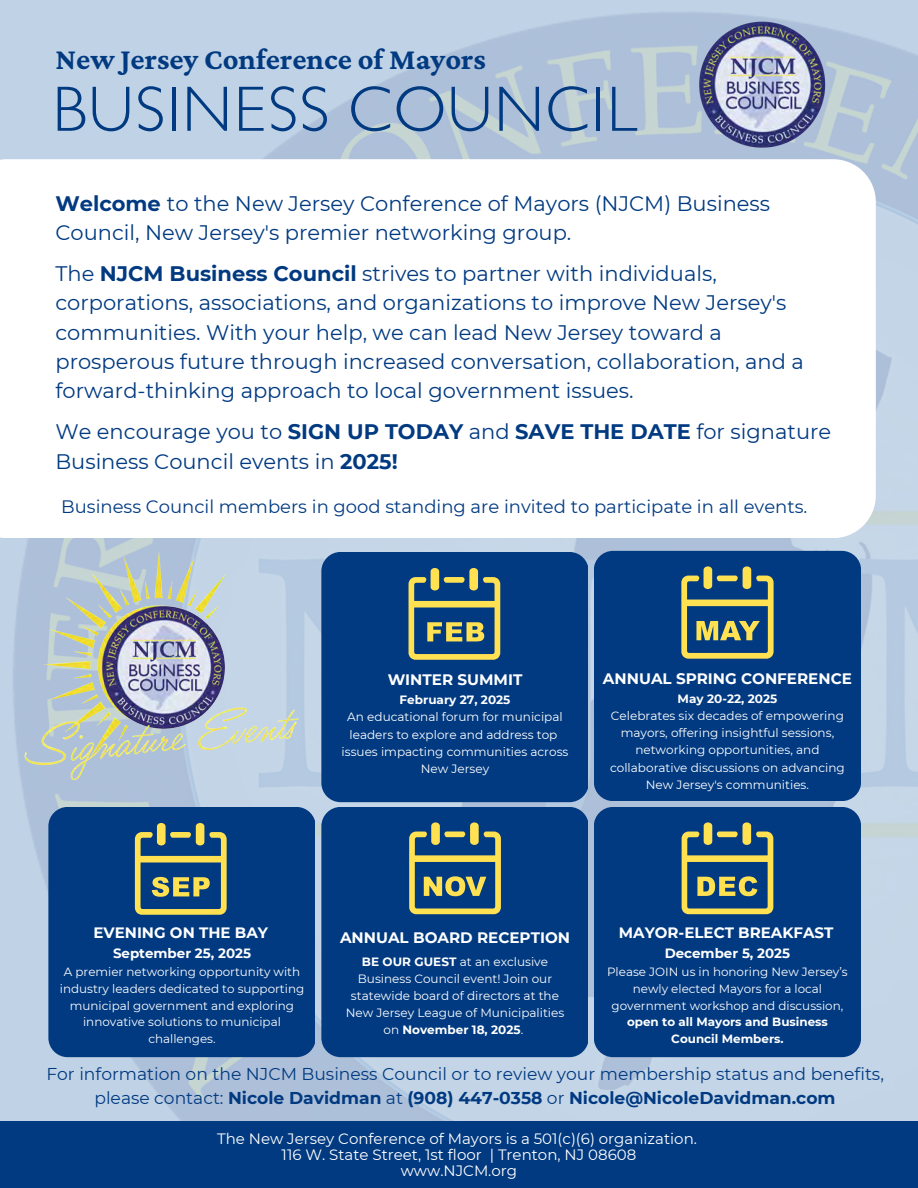
<style>
.page{position:relative;width:918px;height:1188px;background:#fff}
.page>*{position:absolute;margin:0;border:0;box-sizing:border-box;transform-origin:0 0}
.t1{font:300 64.5px "Gill Sans MT Std";letter-spacing:.025em;color:#013a81}
.t2{font:700 30.45px "Crimson Pro";color:#013a81}
.t3{font:21px/29.2px "Montserrat";color:#013a81}
.t4{font:18px "Montserrat";color:#013a81}
.t5{font:17.1px/23.7px "Montserrat";color:#013a81;text-align:center}
.t6{font:700 15.15px "Montserrat";color:#fff}
.t7{font:15px/15.8px "Montserrat";color:#fff;text-align:center}
.t8{font:700 15px "Montserrat";color:#fff}
.t9{font:700 13.35px "Montserrat";color:#fff}
.t10{font:12px/17.1px "Montserrat";color:#fff;text-align:center}
.t11{font:700 12px "Montserrat";color:#fff}
.t12{font:11.85px/17px "Montserrat";color:#fff;text-align:center}
.s1{font-weight:700}
</style>
<div class="page">
<img style="left:0;top:0;width:918px;height:1121px">
<div style="left:0;top:1121px;width:918px;height:67px;background:#013a81"></div>
<svg style="left:0;top:159px;width:876px;height:379px"></svg>
<img style="left:695px;top:18px;width:135px;height:135px">
<div style="left:594px;top:807px;width:267px;height:250px;background:#013a81;border-radius:19px"></div>
<div style="left:321px;top:807px;width:267px;height:250px;background:#013a81;border-radius:19px"></div>
<svg style="left:409px;top:822px;width:92px;height:92px"></svg>
<svg style="left:682px;top:822px;width:91px;height:92px"></svg>
<img style="left:14px;top:521px;width:290px;height:290px">
<div style="left:594px;top:551px;width:267px;height:250px;background:#013a81;border-radius:19px"></div>
<svg style="left:681px;top:566px;width:93px;height:93px"></svg>
<div style="left:48px;top:807px;width:267px;height:250px;background:#013a81;border-radius:19px"></div>
<svg style="left:135px;top:823px;width:92px;height:92px"></svg>
<div style="left:321px;top:552px;width:267px;height:250px;background:#013a81;border-radius:19px"></div>
<svg style="left:409px;top:568px;width:91px;height:92px"></svg>
<p class="t2" style="left:55px;top:42px;width:432px">New Jersey Conference of Mayors</p>
<p class="t1" style="left:52px;top:87px;width:586px">BUSINESS COUNCIL</p>
<p class="t3" style="left:55px;top:188px;width:716px"><span class="s1">Welcome</span> to the New Jersey Conference of Mayors (NJCM) Business<br>Council, New Jersey's premier networking group.</p>
<p class="t3" style="left:55px;top:259px;width:750px">The <span class="s1">NJCM Business Council</span> strives to partner with individuals, corporations, associations, and organizations to improve New Jersey's communities. With your help, we can lead New Jersey toward a prosperous future through increased conversation, collaboration, and a forward-thinking approach to local government issues.</p>
<p class="t3" style="left:55px;top:417px;width:777px">We encourage you to <span class="s1">SIGN UP TODAY</span> and <span class="s1">SAVE THE DATE</span> for signature<br>Business Council events in <span class="s1">2025!</span></p>
<p class="t4" style="left:61px;top:496px;width:748px">Business Council members in good standing are invited to participate in all events.</p>
<h5 class="t6" style="left:388px;top:671px;width:136px">WINTER SUMMIT</h5>
<p class="t11" style="left:400px;top:693px;width:112px">February 27, 2025</p>
<p class="t10" style="left:347px;top:709px;width:217px;text-align:left">An educational forum for municipal leaders to explore and address top</p>
<p class="t10" style="left:342px;top:743px;width:228px">issues impacting communities across<br>New Jersey</p>
<p class="t6" style="left:603px;top:670px;width:250px">ANNUAL SPRING CONFERENCE</p>
<p class="t11" style="left:678px;top:692px;width:101px">May 20-22, 2025</p>
<h2 class="t10" style="left:610px;top:708px;width:236px">Celebrates six decades of empowering mayors, offering insightful sessions, networking opportunities, and collaborative discussions on advancing New Jersey's communities.</h2>
<h1 class="t8" style="left:94px;top:924px;width:176px">EVENING ON THE BAY</h1>
<h3 class="t9" style="left:113px;top:945px;width:140px">September 25, 2025</h3>
<h3 class="t12" style="left:60px;top:963px;width:246px">A premier networking opportunity with industry leaders dedicated to supporting municipal government and exploring innovative solutions to municipal challenges.</h3>
<p class="t6" style="left:340px;top:928px;width:232px">ANNUAL BOARD RECEPTION</p>
<h5 class="t10" style="left:346px;top:953px;width:220px"><span class="s1">BE OUR GUEST</span> at an exclusive<br>Business Council event! Join our statewide board of directors at the<br>New Jersey League of Municipalities on <span class="s1">November 18, 2025</span>.</h5>
<h3 class="t8" style="left:619px;top:924px;width:216px">MAYOR-ELECT BREAKFAST</h3>
<h4 class="t9" style="left:665px;top:945px;width:127px">December 5, 2025</h4>
<p class="t12" style="left:607px;top:963px;width:242px">Please JOIN us in honoring New Jersey’s newly elected Mayors for a local government workshop and discussion, <span class="s1">open to all Mayors and Business<br>Council Members.</span></p>
<h5 class="t5" style="left:46px;top:1062px;width:839px">For information on the NJCM Business Council or to review your membership status and benefits, please contact: <span class="s1">Nicole Davidman</span> at <span class="s1">(908) 447-0358</span> or <span class="s1">Nicole@NicoleDavidman.com</span></h5>
<p class="t7" style="left:217px;top:1131px;width:481px">The New Jersey Conference of Mayors is a 501(c)(6) organization.<br>116 W. State Street, 1st floor | Trenton, NJ 08608<br>www.NJCM.org</p>
</div>
